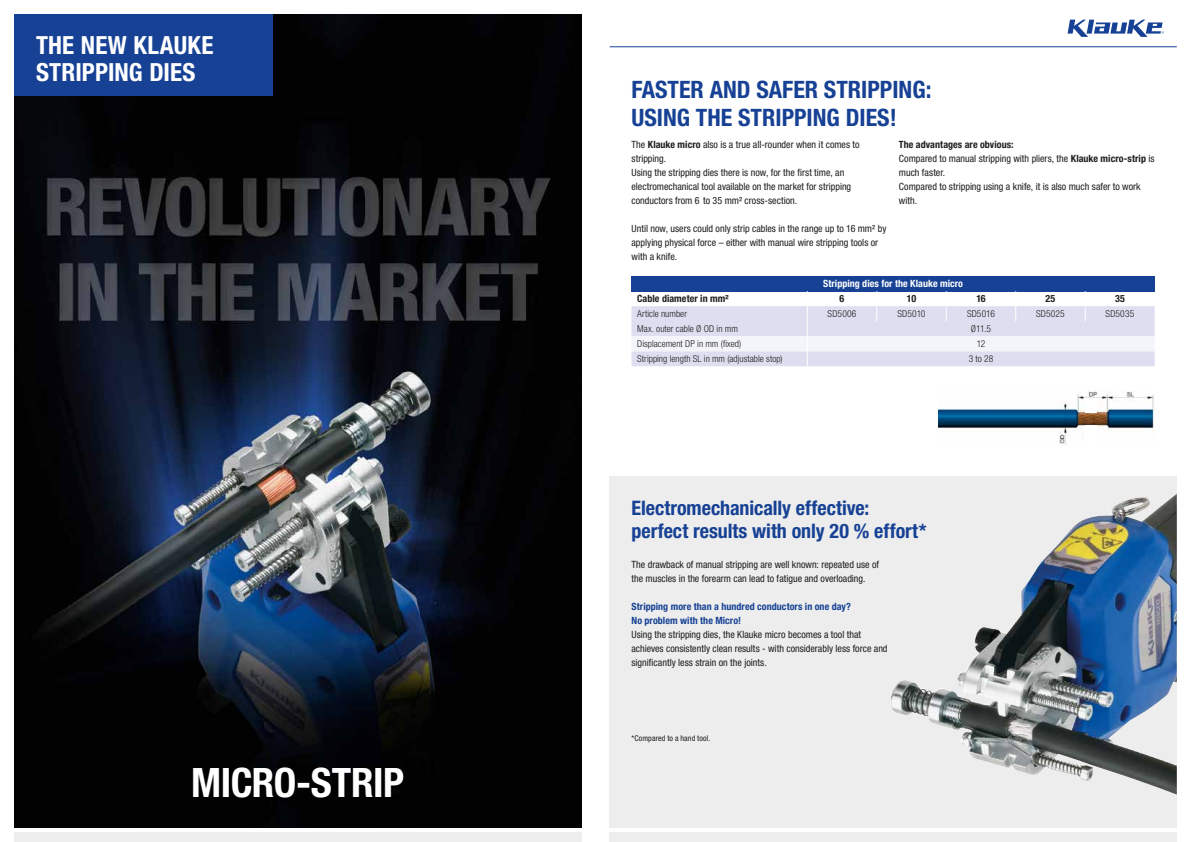
<style>
.page{position:relative;width:1191px;height:842px;background:#fff}
.page>*{position:absolute;margin:0;border:0;box-sizing:border-box;transform-origin:0 0}
.t1{font:700 condensed 40.6px "Helvetica Neue LT Pro";letter-spacing:-.015em;color:#fff}
.t2{font:700 condensed 25px/27px "Helvetica Neue LT Pro";letter-spacing:.005em;color:#fff}
.t3{font:700 condensed 24px/27.8px "Helvetica Neue LT Pro";color:#164194}
.t4{font:700 condensed 20px/23px "Helvetica Neue LT Pro";color:#164194}
.t5{font:condensed 10px/14px "Helvetica Neue LT Pro";color:#1d1d1b}
.t6{font:700 condensed 10px/14px "Helvetica Neue LT Pro";letter-spacing:.005em;color:#164194}
.t7{font:700 condensed 10px "Helvetica Neue LT Pro";letter-spacing:.005em;color:#fff}
.t8{font:700 condensed 10px "Helvetica Neue LT Pro";letter-spacing:.005em;color:#1d1d1b}
.t9{font:300 condensed 9.5px "Helvetica Neue LT Pro";letter-spacing:.005em;color:#1d1d1b}
.t10{font:condensed 8px "Helvetica Neue LT Pro";letter-spacing:.01em;color:#1d1d1b}
.s1{font-weight:700}
</style>
<div class="page">
<svg style="left:1067px;top:20px;width:96px;height:17px"></svg>
<div style="left:14px;top:832px;width:567px;height:10px;background:#ededed"></div>
<div style="left:609px;top:832px;width:567px;height:10px;background:#ededed"></div>
<hr style="left:609px;top:46px;width:567px;height:1px;background:#164194">
<img style="left:14px;top:14px;width:567px;height:814px">
<div style="left:609px;top:477px;width:567px;height:351px;background:#ededed"></div>
<img style="left:891px;top:497px;width:269px;height:254px">
<div style="left:14px;top:14px;width:258px;height:82px;background:#164194"></div>
<div style="left:631px;top:276px;width:523px;height:15px;background:#164194"></div>
<svg style="left:631px;top:291px;width:523px;height:75px"></svg>
<img style="left:938px;top:390px;width:217px;height:55px">
<div style="left:1085px;top:425px;width:11px;height:21px;background:#fff"></div>
<div style="left:1085px;top:399px;width:11px;height:13px;background:#fff"></div>
<h2 class="t2" style="left:36px;top:31px;width:179px">THE NEW KLAUKE<br>STRIPPING DIES</h2>
<h1 class="t1" style="left:191px;top:758px;width:214px">MICRO-STRIP</h1>
<h3 class="t3" style="left:631px;top:75px;width:301px">FASTER AND SAFER STRIPPING:<br>USING THE STRIPPING DIES!</h3>
<p class="t5" style="left:631px;top:138px;width:230px">The <span class="s1">Klauke micro</span> also is a true all-rounder when it comes to stripping.<br>Using the stripping dies there is now, for the first time, an electromechanical tool available on the market for stripping conductors from 6 to 35 mm² cross-section.</p>
<p class="t5" style="left:631px;top:222px;width:256px">Until now, users could only strip cables in the range up to 16 mm² by applying physical force – either with manual wire stripping tools or with a knife.</p>
<p class="t5" style="left:899px;top:138px;width:257px"><span class="s1">The advantages are obvious:<br></span>Compared to manual stripping with pliers, the <span class="s1">Klauke micro-strip</span> is much faster.<br>Compared to stripping using a knife, it is also much safer to work with.</p>
<p class="t7" style="left:823px;top:278px;width:141px">Stripping dies for the Klauke micro</p>
<p class="t8" style="left:637px;top:293px;width:93px">Cable diameter in mm²</p>
<p class="t8" style="left:839px;top:293px;width:6px">6</p>
<p class="t8" style="left:907px;top:293px;width:11px">10</p>
<p class="t8" style="left:976px;top:293px;width:11px">16</p>
<p class="t8" style="left:1045px;top:293px;width:11px">25</p>
<p class="t8" style="left:1115px;top:293px;width:11px">35</p>
<p class="t9" style="left:637px;top:308px;width:51px">Article number</p>
<p class="t9" style="left:827px;top:308px;width:30px">SD5006</p>
<p class="t9" style="left:897px;top:308px;width:30px">SD5010</p>
<p class="t9" style="left:967px;top:308px;width:30px">SD5016</p>
<p class="t9" style="left:1036px;top:308px;width:30px">SD5025</p>
<p class="t9" style="left:1105px;top:308px;width:30px">SD5035</p>
<p class="t9" style="left:637px;top:323px;width:102px">Max. outer cable Ø OD in mm</p>
<p class="t9" style="left:971px;top:323px;width:22px">Ø11.5</p>
<p class="t9" style="left:637px;top:338px;width:106px">Displacement DP in mm (fixed)</p>
<p class="t9" style="left:976px;top:338px;width:10px">12</p>
<p class="t9" style="left:637px;top:353px;width:147px">Stripping length SL in mm (adjustable stop)</p>
<p class="t9" style="left:968px;top:353px;width:26px">3 to 28</p>
<h3 class="t4" style="left:631px;top:496px;width:296px">Electromechanically effective: perfect results with only 20 % effort*</h3>
<p class="t5" style="left:631px;top:558px;width:249px">The drawback of manual stripping are well known: repeated use of the muscles in the forearm can lead to fatigue and overloading.</p>
<p class="t6" style="left:631px;top:599px;width:221px">Stripping more than a hundred conductors in one day?<br>No problem with the Micro!</p>
<p class="t5" style="left:631px;top:628px;width:257px">Using the stripping dies, the Klauke micro becomes a tool that achieves consistently clean results - with considerably less force and significantly less strain on the joints.</p>
<p class="t10" style="left:631px;top:734px;width:80px">*Compared to a hand tool.</p>
</div>
